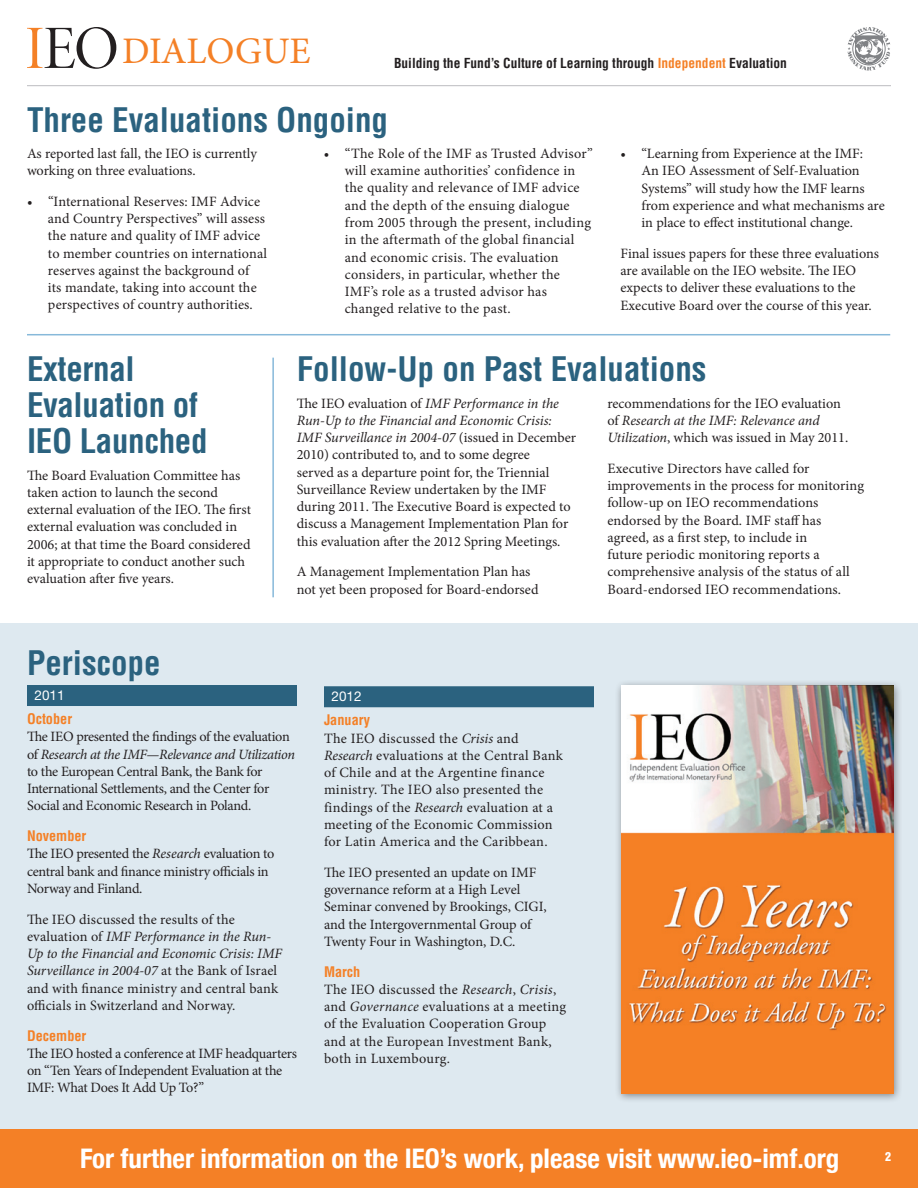
<style>
.page{position:relative;width:918px;height:1188px;background:#fff}
.page>*{position:absolute;margin:0;border:0;box-sizing:border-box;transform-origin:0 0}
.t1{font:37.5px "Minion Pro";color:#f48026}
.t2{font:700 condensed 33px/36px "Helvetica LT Std";color:#2b627f}
.t3{font:700 condensed 27px "Helvetica Neue";color:#fff}
.t4{font:14.25px/17.2px "Minion Pro";color:#231f20}
.t5{font:14.25px/17.2px "Minion Pro";letter-spacing:.02em;color:#231f20}
.t6{font:14.25px/17.2px "Minion Pro";letter-spacing:-.02em;color:#231f20}
.t7{font:700 condensed 14.25px "Helvetica LT Std";color:#f48026}
.t8{font:700 condensed 13.5px "Helvetica LT Std";color:#231f20}
.t9{font:13.5px "Helvetica Neue";color:#fff}
.t10{font:900 condensed 12px "Helvetica LT Std";color:#fff}
.s1{color:#f48026}
.s2{font-style:italic}
</style>
<div class="page">
<hr style="left:27px;top:85px;width:864px;height:1px;background:#bcbdc0">
<svg style="left:848px;top:27px;width:42px;height:43px"></svg>
<svg style="left:27px;top:27px;width:89px;height:42px"></svg>
<div style="left:0;top:1129px;width:918px;height:59px;background:#f48026"></div>
<div style="left:0;top:623px;width:918px;height:506px;background:#dee9f0"></div>
<hr style="left:27px;top:334px;width:863px;height:1px;background:#87b9da">
<hr style="left:272px;top:358px;width:2px;height:239px;background:#87b9da">
<div style="left:27px;top:685px;width:270px;height:21px;background:#2b627f"></div>
<div style="left:324px;top:686px;width:270px;height:21px;background:#2b627f"></div>
<div style="left:614px;top:679px;width:288px;height:424px;background:#231f20;opacity:.5"></div>
<img style="left:621px;top:686px;width:272px;height:408px">
<h1 class="t1" style="left:122px;top:26px;width:190px">DIALOGUE</h1>
<p class="t8" style="left:394px;top:55px;width:395px">Building the Fund’s Culture of Learning through <span class="s1">Independent</span> Evaluation</p>
<h2 class="t2" style="left:27px;top:101px;width:363px">Three Evaluations Ongoing</h2>
<p class="t4" style="left:27px;top:145px;width:231px">As reported last fall, the IEO is currently working on three evaluations.</p>
<p class="t4" style="left:48px;top:193px;width:221px;text-indent:-21px">• “International Reserves: IMF Advice and Country Perspectives” will assess the nature and quality of IMF advice to member countries on international reserves against the background of<br>its mandate, taking into account the perspectives of country authorities.</p>
<p class="t5" style="left:345px;top:145px;width:250px;text-indent:-21px">• “The Role of the IMF as Trusted Advisor” will examine authorities’ confidence in the quality and relevance of IMF advice and the depth of the ensuing dialogue from 2005 through the present, including in the aftermath of the global financial and economic crisis. The evaluation considers, in particular, whether the IMF’s role as a trusted advisor has changed relative to the past.</p>
<p class="t4" style="left:641px;top:145px;width:245px;text-indent:-21px">• “Learning from Experience at the IMF:<br>An IEO Assessment of Self-Evaluation Systems” will study how the IMF learns from experience and what mechanisms are in place to effect institutional change.</p>
<p class="t4" style="left:620px;top:245px;width:260px">Final issues papers for these three evaluations are available on the IEO website. The IEO expects to deliver these evaluations to the Executive Board over the course of this year.</p>
<h2 class="t2" style="left:27px;top:351px;width:182px">External<br>Evaluation of<br>IEO Launched</h2>
<p class="t4" style="left:27px;top:466px;width:226px">The Board Evaluation Committee has taken action to launch the second external evaluation of the IEO. The first external evaluation was concluded in 2006; at that time the Board considered it appropriate to conduct another such evaluation after five years.</p>
<h2 class="t2" style="left:297px;top:351px;width:411px">Follow-Up on Past Evaluations</h2>
<p class="t4" style="left:297px;top:394px;width:281px">The IEO evaluation of <span class="s2">IMF Performance in the Run-Up to the Financial and Economic Crisis:<br>IMF Surveillance in 2004-07</span> (issued in December 2010) contributed to, and to some degree<br>served as a departure point for, the Triennial Surveillance Review undertaken by the IMF during 2011. The Executive Board is expected to discuss a Management Implementation Plan for this evaluation after the 2012 Spring Meetings.</p>
<p class="t4" style="left:297px;top:563px;width:243px">A Management Implementation Plan has not yet been proposed for Board-endorsed</p>
<p class="t4" style="left:607px;top:395px;width:243px">recommendations for the IEO evaluation of <span class="s2">Research at the IMF: Relevance and<br>Utilization</span>, which was issued in May 2011.</p>
<p class="t4" style="left:607px;top:460px;width:258px">Executive Directors have called for improvements in the process for monitoring follow-up on IEO recommendations endorsed by the Board. IMF staff has agreed, as a first step, to include in<br>future periodic monitoring reports a comprehensive analysis of the status of all Board-endorsed IEO recommendations.</p>
<h2 class="t2" style="left:27px;top:644px;width:135px">Periscope</h2>
<p class="t9" style="left:35px;top:687px;width:32px">2011</p>
<p class="t7" style="left:27px;top:710px;width:47px">October</p>
<p class="t6" style="left:27px;top:728px;width:270px">The IEO presented the findings of the evaluation of <span class="s2">Research at the IMF—Relevance and Utilization </span>to the European Central Bank, the Bank for International Settlements, and the Center for Social and Economic Research in Poland.</p>
<p class="t7" style="left:27px;top:827px;width:61px">November</p>
<p class="t6" style="left:27px;top:845px;width:249px">The IEO presented the <span class="s2">Research</span> evaluation to central bank and finance ministry officials in<br>Norway and Finland.</p>
<p class="t4" style="left:27px;top:910px;width:257px">The IEO discussed the results of the evaluation of <span class="s2">IMF Performance in the Run-Up to the Financial and Economic Crisis: IMF Surveillance in 2004-07</span> at the Bank of Israel and with finance ministry and central bank officials in Switzerland and Norway.</p>
<p class="t7" style="left:27px;top:1026px;width:61px">December</p>
<p class="t6" style="left:27px;top:1045px;width:272px">The IEO hosted a conference at IMF headquarters on “Ten Years of Independent Evaluation at the<br>IMF: What Does It Add Up To?”</p>
<p class="t9" style="left:332px;top:688px;width:32px">2012</p>
<p class="t7" style="left:324px;top:711px;width:48px">January</p>
<p class="t5" style="left:324px;top:729px;width:241px">The IEO discussed the <span class="s2">Crisis</span> and <span class="s2">Research</span> evaluations at the Central Bank of Chile and at the Argentine finance ministry. The IEO also presented the findings of the <span class="s2">Research</span> evaluation at a meeting of the Economic Commission for Latin America and the Caribbean.</p>
<p class="t4" style="left:324px;top:864px;width:224px">The IEO presented an update on IMF governance reform at a High Level Seminar convened by Brookings, CIGI, and the Intergovernmental Group of Twenty Four in Washington, D.C.</p>
<p class="t7" style="left:324px;top:962px;width:38px">March</p>
<p class="t5" style="left:324px;top:981px;width:244px">The IEO discussed the <span class="s2">Research</span>, <span class="s2">Crisis</span>, and <span class="s2">Governance</span> evaluations at a meeting of the Evaluation Cooperation Group and at the European Investment Bank, both in Luxembourg.</p>
<h3 class="t3" style="left:80px;top:1142px;width:761px">For further information on the IEO’s work, please visit www.ieo-imf.org</h3>
<p class="t10" style="left:885px;top:1149px;width:7px">2</p>
</div>
